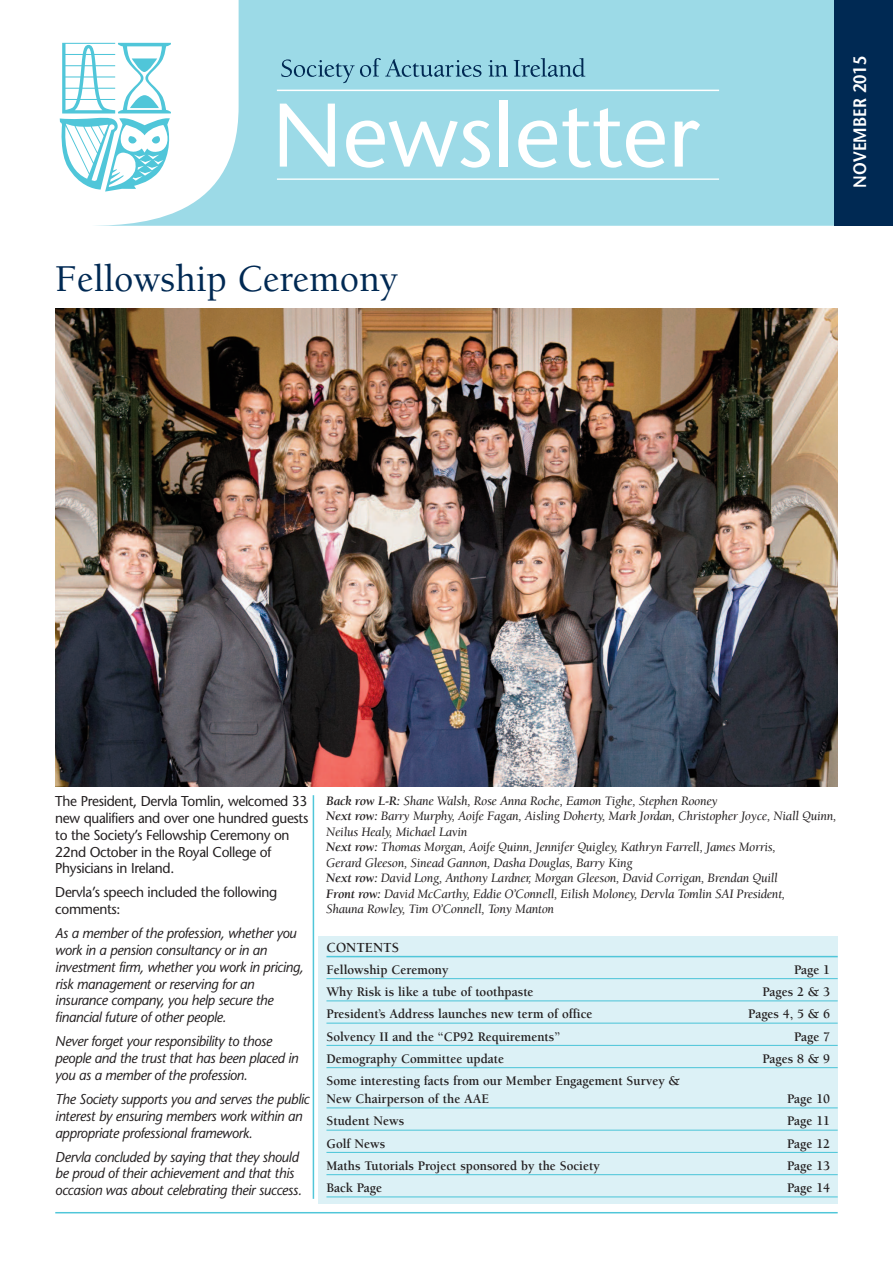
<style>
.page{position:relative;width:893px;height:1263px;background:#fff}
.page>*{position:absolute;margin:0;border:0;box-sizing:border-box;transform-origin:0 0}
.t1{font:90px "Stone Sans";color:#fff}
.t2{font:500 39px "Berkeley";color:#002953;scale:.96 1}
.t3{font:600 18px "Stone Sans";color:#fff;scale:.9 1}
.t4{font:italic 14.25px/16.8px "Stone Sans";letter-spacing:-.025em;color:#231f20;scale:.96 1}
.t5{font:14.25px/16.8px "Stone Sans";letter-spacing:-.025em;color:#231f20;scale:.96 1}
.t6{font:700 14.25px "Berkeley";color:#231f20;scale:.96 1}
.t7{font:700 13.5px/18px "Berkeley";color:#231f20;scale:.96 1}
.t8{font:italic 13.2px/15.5px "Berkeley";letter-spacing:-.02em;color:#231f20}
.s1{font-weight:700}
</style>
<div class="page">
<svg style="left:82px;top:0;width:752px;height:226px;fill:#9cdae7"></svg>
<hr style="left:277px;top:90px;width:442px;height:1px;background:#fff">
<hr style="left:277px;top:178px;width:442px;height:2px;background:#fff">
<svg style="left:60px;top:43px;width:112px;height:149px"></svg>
<svg style="left:281px;top:58px;width:200px;height:25px"></svg>
<svg style="left:488px;top:60px;width:20px;height:17px"></svg>
<svg style="left:514px;top:58px;width:71px;height:19px"></svg>
<div style="left:834px;top:0;width:59px;height:226px;background:#002953"></div>
<img style="left:55px;top:309px;width:783px;height:478px">
<div style="left:318px;top:935px;width:520px;height:268px;background:#dcf1f6"></div>
<hr style="left:326px;top:956px;width:512px;height:1px;background:#50c6d9">
<hr style="left:326px;top:978px;width:512px;height:1px;background:#50c6d9">
<hr style="left:326px;top:1000px;width:512px;height:1px;background:#50c6d9">
<hr style="left:326px;top:1022px;width:512px;height:2px;background:#50c6d9">
<hr style="left:326px;top:1045px;width:512px;height:1px;background:#50c6d9">
<hr style="left:326px;top:1067px;width:512px;height:1px;background:#50c6d9">
<hr style="left:326px;top:1107px;width:512px;height:1px;background:#50c6d9">
<hr style="left:326px;top:1129px;width:512px;height:2px;background:#50c6d9">
<hr style="left:326px;top:1152px;width:512px;height:1px;background:#50c6d9">
<hr style="left:326px;top:1174px;width:512px;height:1px;background:#50c6d9">
<hr style="left:326px;top:1196px;width:512px;height:1px;background:#50c6d9">
<hr style="left:55px;top:1212px;width:783px;height:1px;background:#50c6d9">
<hr style="left:313px;top:795px;width:1px;height:404px;background:#50c6d9">
<h1 class="t1" style="left:272px;top:100px;width:429px">Newsletter</h1>
<h2 class="t2" style="left:55px;top:264px;width:358px">Fellowship Ceremony</h2>
<p class="t3" style="left:853px;top:188px;width:148px;rotate:-90deg">NOVEMBER 2015</p>
<p class="t5" style="left:55px;top:794px;width:265px">The President, Dervla Tomlin, welcomed 33 new qualifiers and over one hundred guests to the Society’s Fellowship Ceremony on 22nd October in the Royal College of Physicians in Ireland.</p>
<p class="t5" style="left:55px;top:885px;width:233px">Dervla’s speech included the following comments:</p>
<p class="t4" style="left:55px;top:926px;width:260px">As a member of the profession, whether you work in a pension consultancy or in an investment firm, whether you work in pricing, risk management or reserving for an insurance company, you help secure the financial future of other people.</p>
<p class="t4" style="left:55px;top:1034px;width:255px">Never forget your responsibility to those people and the trust that has been placed in you as a member of the profession.</p>
<p class="t4" style="left:55px;top:1092px;width:266px">The Society supports you and serves the public interest by ensuring members work within an appropriate professional framework.</p>
<p class="t4" style="left:55px;top:1150px;width:258px">Dervla concluded by saying that they should be proud of their achievement and that this occasion was about celebrating their success.</p>
<p class="t8" style="left:326px;top:794px;width:512px"><span class="s1">Back row L-R:</span> Shane Walsh, Rose Anna Roche, Eamon Tighe, Stephen Rooney<br><span class="s1">Next row:</span> Barry Murphy, Aoife Fagan, Aisling Doherty, Mark Jordan, Christopher Joyce, Niall Quinn, Neilus Healy, Michael Lavin<br><span class="s1">Next row:</span> Thomas Morgan, Aoife Quinn, Jennifer Quigley, Kathryn Farrell, James Morris,<br>Gerard Gleeson, Sinead Gannon, Dasha Douglas, Barry King<br><span class="s1">Next row:</span> David Long, Anthony Lardner, Morgan Gleeson, David Corrigan, Brendan Quill<br><span class="s1">Front row:</span> David McCarthy, Eddie O’Connell, Eilish Moloney, Dervla Tomlin SAI President,<br>Shauna Rowley, Tim O’Connell, Tony Manton</p>
<p class="t6" style="left:326px;top:941px;width:77px">CONTENTS</p>
<p class="t7" style="left:326px;top:962px;width:129px">Fellowship Ceremony</p>
<p class="t7" style="left:794px;top:962px;width:39px">Page 1</p>
<p class="t7" style="left:326px;top:984px;width:217px">Why Risk is like a tube of toothpaste</p>
<p class="t7" style="left:762px;top:984px;width:72px">Pages 2 &amp; 3</p>
<p class="t7" style="left:326px;top:1006px;width:279px">President’s Address launches new term of office</p>
<p class="t7" style="left:748px;top:1006px;width:87px">Pages 4, 5 &amp; 6</p>
<p class="t7" style="left:326px;top:1028px;width:245px">Solvency II and the “CP92 Requirements”</p>
<p class="t7" style="left:794px;top:1028px;width:39px">Page 7</p>
<p class="t7" style="left:326px;top:1051px;width:187px">Demography Committee update</p>
<p class="t7" style="left:762px;top:1051px;width:72px">Pages 8 &amp; 9</p>
<p class="t7" style="left:326px;top:1073px;width:370px">Some interesting facts from our Member Engagement Survey &amp;<br>New Chairperson of the AAE</p>
<p class="t7" style="left:787px;top:1091px;width:46px">Page 10</p>
<p class="t7" style="left:326px;top:1113px;width:82px">Student News</p>
<p class="t7" style="left:787px;top:1113px;width:46px">Page 11</p>
<p class="t7" style="left:326px;top:1135px;width:63px">Golf News</p>
<p class="t7" style="left:787px;top:1135px;width:46px">Page 12</p>
<p class="t7" style="left:326px;top:1158px;width:286px">Maths Tutorials Project sponsored by the Society</p>
<p class="t7" style="left:787px;top:1158px;width:46px">Page 13</p>
<p class="t7" style="left:326px;top:1180px;width:59px">Back Page</p>
<p class="t7" style="left:787px;top:1180px;width:46px">Page 14</p>
</div>
